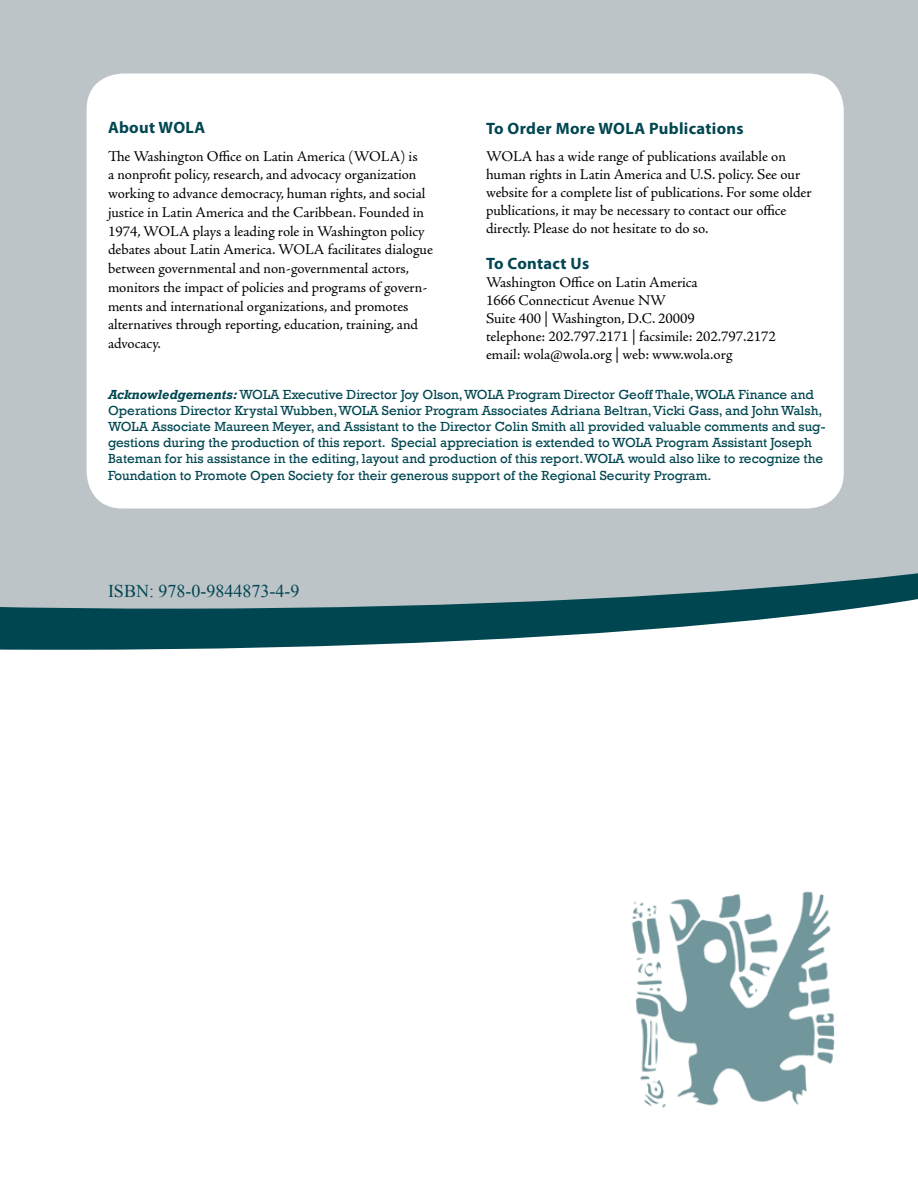
<style>
.page{position:relative;width:918px;height:1188px;background:#fff}
.page>*{position:absolute;margin:0;border:0;box-sizing:border-box;transform-origin:0 0}
.t1{font:18px "Times New Roman";color:#014651}
.t2{font:700 16.5px "Myriad Pro";letter-spacing:.02em;color:#014651}
.t3{font:15px/18.8px "Adobe Jenson Pro";letter-spacing:-.005em;color:#000}
.t4{font:13.5px/16.2px "Rockwell";color:#014651}
.s1{font-weight:700;font-style:italic}
</style>
<div class="page">
<svg style="left:0;top:609px;width:850px;height:41px;fill:#004650"></svg>
<svg style="left:0;top:562px;width:918px;height:47px;background:#99acb1"></svg>
<div style="left:0;top:0;width:918px;height:562px;background:#bdc4c8"></div>
<div style="left:87px;top:73px;width:757px;height:435px;background:#fff;border-radius:36px"></div>
<img style="left:631px;top:891px;width:204px;height:217px">
<p class="t2" style="left:108px;top:121px;width:99px">About WOLA</p>
<p class="t3" style="left:108px;top:147px;width:327px">The Washington Office on Latin America (WOLA) is<br>a nonprofit policy, research, and advocacy organization working to advance democracy, human rights, and social justice in Latin America and the Caribbean. Founded in 1974, WOLA plays a leading role in Washington policy debates about Latin America. WOLA facilitates dialogue between governmental and non-governmental actors, monitors the impact of policies and programs of govern&shy;ments and international organizations, and promotes alternatives through reporting, education, training, and advocacy.</p>
<p class="t2" style="left:486px;top:122px;width:259px">To Order More WOLA Publications</p>
<p class="t3" style="left:486px;top:148px;width:327px;line-height:18px">WOLA has a wide range of publications available on human rights in Latin America and U.S. policy. See our website for a complete list of publications. For some older publications, it may be necessary to contact our office directly. Please do not hesitate to do so.</p>
<p class="t2" style="left:486px;top:257px;width:105px">To Contact Us</p>
<p class="t3" style="left:486px;top:274px;width:291px;line-height:18px">Washington Office on Latin America<br>1666 Connecticut Avenue NW<br>Suite 400 | Washington, D.C. 20009<br>telephone: 202.797.2171 | facsimile: 202.797.2172 email: wola@wola.org | web: www.wola.org</p>
<p class="t4" style="left:108px;top:387px;width:719px"><span class="s1">Acknowledgements:</span> WOLA Executive Director Joy Olson, WOLA Program Director Geoff Thale, WOLA Finance and Operations Director Krystal Wubben, WOLA Senior Program Associates Adriana Beltran, Vicki Gass, and John Walsh, WOLA Associate Maureen Meyer, and Assistant to the Director Colin Smith all provided valuable comments and sug&shy;gestions during the production of this report. Special appreciation is extended to WOLA Program Assistant Joseph Bateman for his assistance in the editing, layout and production of this report. WOLA would also like to recognize the Foundation to Promote Open Society for their generous support of the Regional Security Program.</p>
<p class="t1" style="left:108px;top:581px;width:193px">ISBN: 978-0-9844873-4-9</p>
</div>
